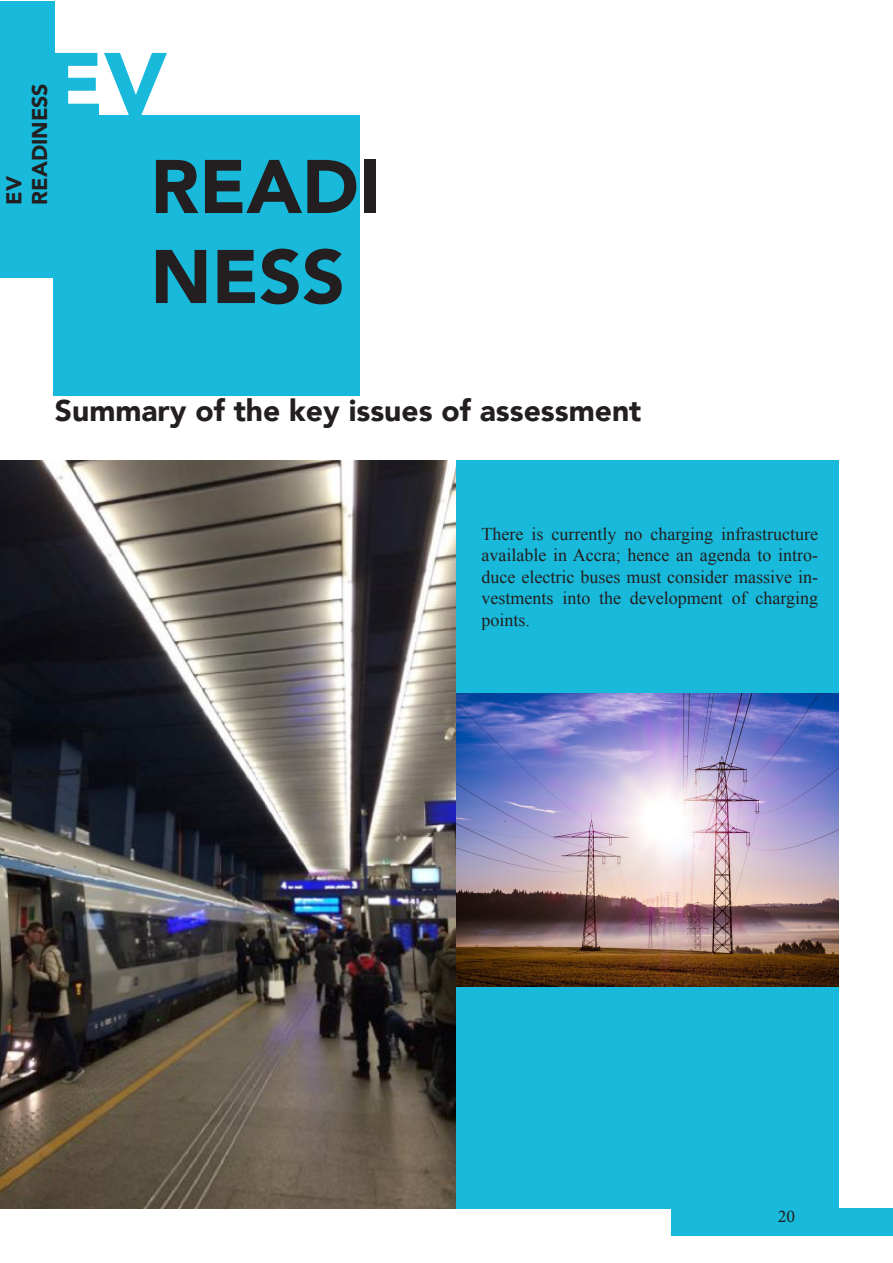
<style>
.page{position:relative;width:893px;height:1263px;background:#fff}
.page>*{position:absolute;margin:0;border:0;box-sizing:border-box;transform-origin:0 0}
.t1{font:900 90px "Avenir";color:#18b9da}
.t2{font:900 75px "Avenir";color:#231f20}
.t3{font:900 30px "Avenir";color:#231f20}
.t4{font:900 21.45px "Avenir";color:#231f20}
.t5{font:18px/21.6px "Times New Roman";color:#231f20;text-align:justify}
.t6{font:18px "Minion Pro";color:#231f20}
</style>
<div class="page">
<div style="left:53px;top:116px;width:306px;height:280px;background:#18b9da"></div>
<div style="left:455px;top:461px;width:384px;height:233px;background:#18b9da"></div>
<div style="left:455px;top:985px;width:384px;height:224px;background:#18b9da"></div>
<div style="left:672px;top:1209px;width:221px;height:27px;background:#18b9da"></div>
<img style="left:455px;top:694px;width:384px;height:292px">
<img style="left:0;top:461px;width:455px;height:748px">
<div style="left:0;top:1px;width:54px;height:277px;background:#18b9da"></div>
<p class="t4" style="left:-4px;top:205px;width:30px;rotate:-90deg">EV</p>
<p class="t1" style="left:47px;top:8px;width:122px">EV</p>
<p class="t4" style="left:21px;top:205px;width:123px;rotate:-90deg">READINESS</p>
<p class="t2" style="left:151px;top:123px;width:232px">READI</p>
<p class="t2" style="left:151px;top:213px;width:196px">NESS</p>
<p class="t3" style="left:55px;top:384px;width:588px">Summary of the key issues of assessment</p>
<p class="t5" style="left:482px;top:522px;width:338px">There is currently no charging infrastructure available in Accra; hence an agenda to intro&shy;duce electric buses must consider massive in&shy;vestments into the development of charging points.</p>
<p class="t6" style="left:778px;top:1204px;width:19px">20</p>
</div>
